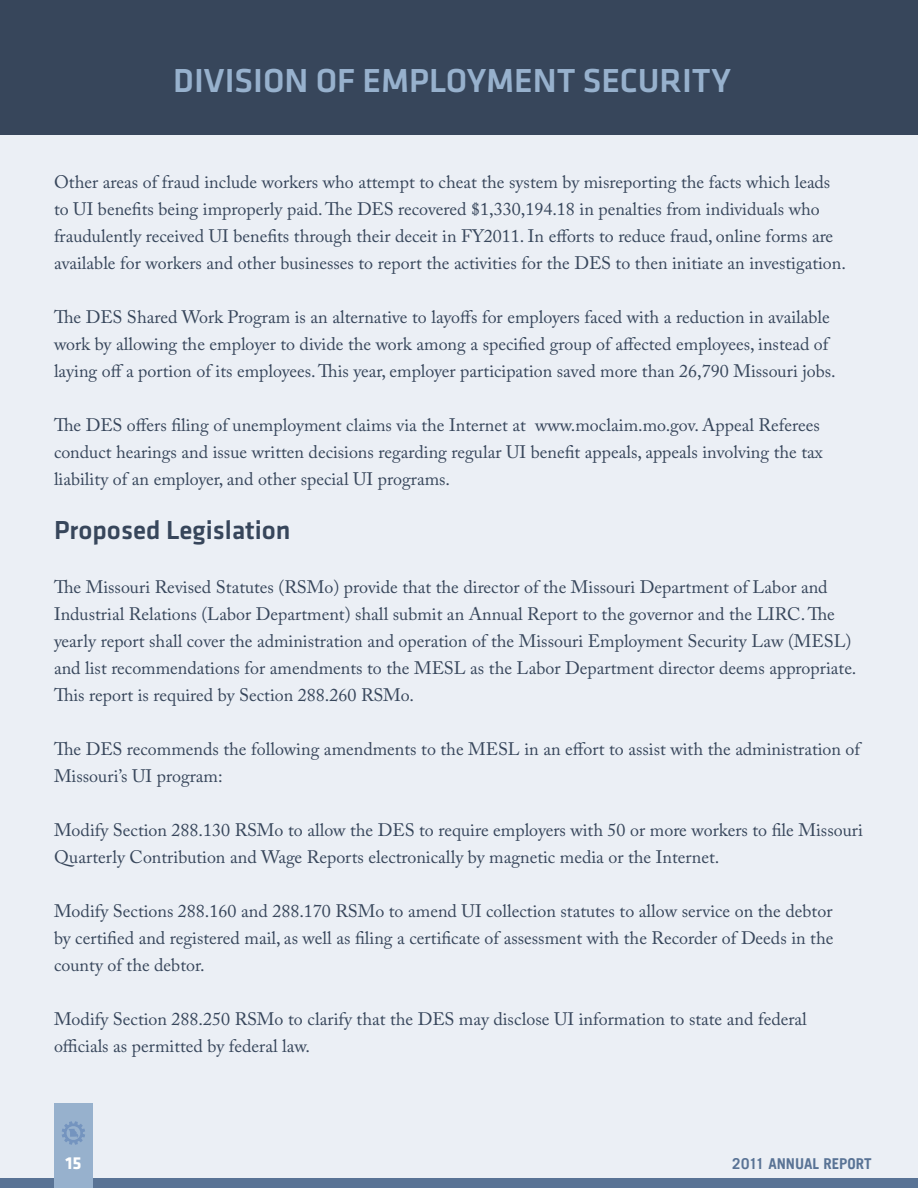
<style>
.page{position:relative;width:918px;height:1188px;background:#ebeff5}
.page>*{position:absolute;margin:0;border:0;box-sizing:border-box;transform-origin:0 0}
.t1{font:500 34.5px "Klavika";color:#97b1cd}
.t2{font:500 27px "Klavika";color:#37465b}
.t3{font:18px/27px "Adobe Caslon Pro";color:#37465b}
.t4{font:700 18px "Klavika";color:#fff}
.t5{font:700 15px "Trade Gothic LT";color:#597395}
</style>
<div class="page">
<div style="left:0;top:0;width:918px;height:135px;background:#37465b"></div>
<div style="left:0;top:1178px;width:918px;height:10px;background:#597395"></div>
<div style="left:54px;top:1104px;width:39px;height:84px;background:#97b1cd"></div>
<svg style="left:62px;top:1121px;width:23px;height:24px"></svg>
<h1 class="t1" style="left:173px;top:62px;width:559px">DIVISION OF EMPLOYMENT SECURITY</h1>
<p class="t3" style="left:54px;top:168px;width:794px">Other areas of fraud include workers who attempt to cheat the system by misreporting the facts which leads to UI benefits being improperly paid. The DES recovered $1,330,194.18 in penalties from individuals who fraudulently received UI benefits through their deceit in FY2011. In efforts to reduce fraud, online forms are available for workers and other businesses to report the activities for the DES to then initiate an investigation.</p>
<p class="t3" style="left:54px;top:303px;width:783px">The DES Shared Work Program is an alternative to layoffs for employers faced with a reduction in available work by allowing the employer to divide the work among a specified group of affected employees, instead of laying off a portion of its employees. This year, employer participation saved more than 26,790 Missouri jobs.</p>
<p class="t3" style="left:54px;top:411px;width:770px">The DES offers filing of unemployment claims via the Internet at www.moclaim.mo.gov. Appeal Referees conduct hearings and issue written decisions regarding regular UI benefit appeals, appeals involving the tax liability of an employer, and other special UI programs.</p>
<h2 class="t2" style="left:54px;top:515px;width:238px">Proposed Legislation</h2>
<p class="t3" style="left:54px;top:573px;width:804px">The Missouri Revised Statutes (RSMo) provide that the director of the Missouri Department of Labor and Industrial Relations (Labor Department) shall submit an Annual Report to the governor and the LIRC. The yearly report shall cover the administration and operation of the Missouri Employment Security Law (MESL) and list recommendations for amendments to the MESL as the Labor Department director deems appropriate.<br>This report is required by Section 288.260 RSMo.</p>
<p class="t3" style="left:54px;top:735px;width:808px">The DES recommends the following amendments to the MESL in an effort to assist with the administration of<br>Missouri’s UI program:</p>
<p class="t3" style="left:54px;top:816px;width:810px">Modify Section 288.130 RSMo to allow the DES to require employers with 50 or more workers to file Missouri<br>Quarterly Contribution and Wage Reports electronically by magnetic media or the Internet.</p>
<p class="t3" style="left:54px;top:897px;width:781px;text-align:justify">Modify Sections 288.160 and 288.170 RSMo to amend UI collection statutes to allow service on the debtor by certified and registered mail, as well as filing a certificate of assessment with the Recorder of Deeds in the county of the debtor.</p>
<p class="t3" style="left:54px;top:1005px;width:754px">Modify Section 288.250 RSMo to clarify that the DES may disclose UI information to state and federal officials as permitted by federal law.</p>
<p class="t4" style="left:65px;top:1153px;width:17px">15</p>
<p class="t5" style="left:732px;top:1155px;width:141px">2011 ANNUAL REPORT</p>
</div>
